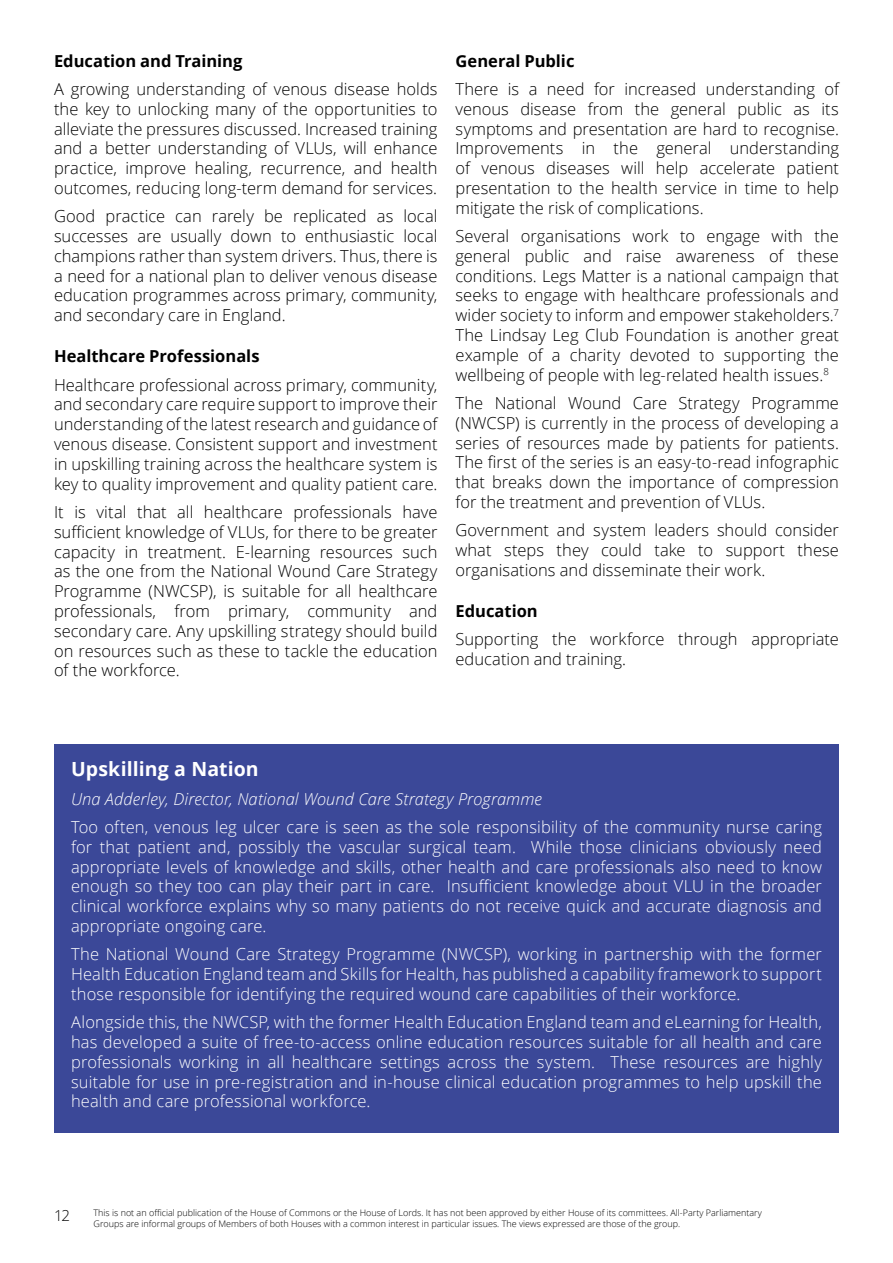
<style>
.page{position:relative;width:893px;height:1263px;background:#fff}
.page>*{position:absolute;margin:0;border:0;box-sizing:border-box;transform-origin:0 0}
.t1{font:700 19.5px "Open Sans";letter-spacing:.005em;color:#fff}
.t2{font:300 16.5px/19.8px "Open Sans";color:#000;text-align:justify}
.t3{font:300 16.5px/19.8px "Open Sans";letter-spacing:.01em;color:#fff;text-align:justify}
.t4{font:700 16.5px "Open Sans";color:#000}
.t5{font:italic 300 16.5px "Open Sans";letter-spacing:.005em;color:#fff}
.t6{font:300 15px "Open Sans";color:#000}
.t7{font:300 9px/10.8px "Open Sans";color:#000}
</style>
<div class="page">
<div style="left:54px;top:744px;width:785px;height:389px;background:#3b4898"></div>
<p class="t4" style="left:54px;top:49px;width:190px">Education and Training</p>
<p class="t2" style="left:54px;top:79px;width:385px">A growing understanding of venous disease holds the key to unlocking many of the opportunities to alleviate the pressures discussed. Increased training and a better understanding of VLUs, will enhance practice, improve healing, recurrence, and health outcomes, reducing long-term demand for services.</p>
<p class="t2" style="left:54px;top:206px;width:385px">Good practice can rarely be replicated as local successes are usually down to enthusiastic local champions rather than system drivers. Thus, there is a need for a national plan to deliver venous disease education programmes across primary, community, and secondary care in England.</p>
<p class="t4" style="left:54px;top:345px;width:207px">Healthcare Professionals</p>
<p class="t2" style="left:54px;top:374px;width:385px">Healthcare professional across primary, community, and secondary care require support to improve their understanding of the latest research and guidance of venous disease. Consistent support and investment in upskilling training across the healthcare system is key to quality improvement and quality patient care.</p>
<p class="t2" style="left:54px;top:502px;width:385px">It is vital that all healthcare professionals have sufficient knowledge of VLUs, for there to be greater capacity in treatment. E-learning resources such as the one from the National Wound Care Strategy Programme (NWCSP), is suitable for all healthcare professionals, from primary, community and secondary care. Any upskilling strategy should build on resources such as these to tackle the education of the workforce.</p>
<p class="t4" style="left:455px;top:49px;width:120px">General Public</p>
<p class="t2" style="left:455px;top:79px;width:385px">There is a need for increased understanding of venous disease from the general public as its symptoms and presentation are hard to recognise.<br>Improvements in the general understanding of venous diseases will help accelerate patient presentation to the health service in time to help mitigate the risk of complications.</p>
<p class="t2" style="left:455px;top:226px;width:385px">Several organisations work to engage with the general public and raise awareness of these conditions. Legs Matter is a national campaign that seeks to engage with healthcare professionals and wider society to inform and empower stakeholders.<sup>7<br></sup>The Lindsay Leg Club Foundation is another great example of a charity devoted to supporting the wellbeing of people with leg-related health issues.<sup>8</sup></p>
<p class="t2" style="left:455px;top:393px;width:385px">The National Wound Care Strategy Programme (NWCSP) is currently in the process of developing a series of resources made by patients for patients.<br>The first of the series is an easy-to-read infographic that breaks down the importance of compression for the treatment and prevention of VLUs.</p>
<p class="t2" style="left:455px;top:520px;width:385px">Government and system leaders should consider what steps they could take to support these organisations and disseminate their work.</p>
<p class="t4" style="left:455px;top:599px;width:84px">Education</p>
<p class="t2" style="left:455px;top:629px;width:385px">Supporting the workforce through appropriate education and training.</p>
<p class="t1" style="left:71px;top:755px;width:189px">Upskilling a Nation</p>
<p class="t5" style="left:71px;top:787px;width:473px">Una Adderley, Director, National Wound Care Strategy Programme</p>
<p class="t3" style="left:71px;top:817px;width:752px">Too often, venous leg ulcer care is seen as the sole responsibility of the community nurse caring for that patient and, possibly the vascular surgical team. While those clinicians obviously need appropriate levels of knowledge and skills, other health and care professionals also need to know enough so they too can play their part in care. Insufficient knowledge about VLU in the broader clinical workforce explains why so many patients do not receive quick and accurate diagnosis and appropriate ongoing care.</p>
<p class="t3" style="left:71px;top:944px;width:752px">The National Wound Care Strategy Programme (NWCSP), working in partnership with the former Health Education England team and Skills for Health, has published a capability framework to support those responsible for identifying the required wound care capabilities of their workforce.</p>
<p class="t3" style="left:71px;top:1012px;width:752px">Alongside this, the NWCSP, with the former Health Education England team and eLearning for Health, has developed a suite of free-to-access online education resources suitable for all health and care professionals working in all healthcare settings across the system. These resources are highly suitable for use in pre-registration and in-house clinical education programmes to help upskill the health and care professional workforce.</p>
<p class="t6" style="left:54px;top:1205px;width:18px">12</p>
<p class="t7" style="left:94px;top:1207px;width:670px">This is not an official publication of the House of Commons or the House of Lords. It has not been approved by either House of its committees. All-Party Parliamentary<br>Groups are informal groups of Members of both Houses with a common interest in particular issues. The views expressed are those of the group.</p>
</div>
